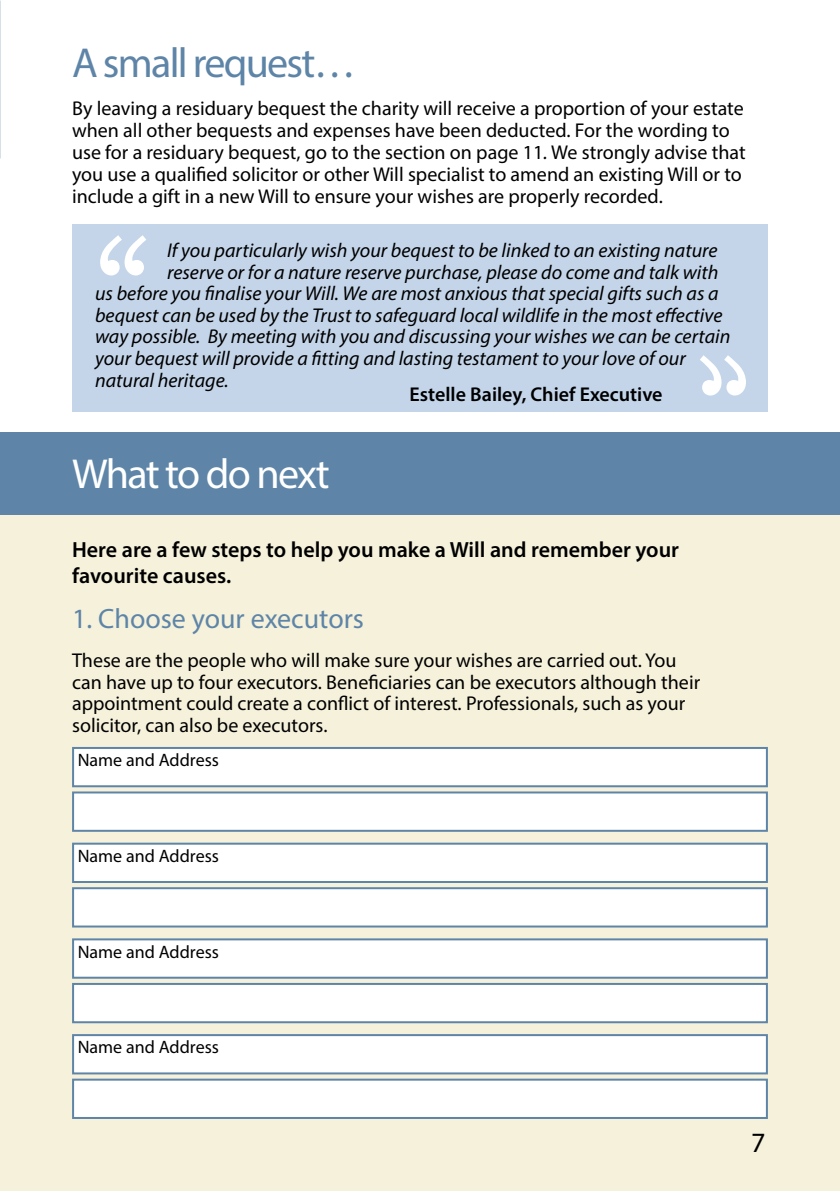
<style>
.page{position:relative;width:840px;height:1191px;background:#fff}
.page>*{position:absolute;margin:0;border:0;box-sizing:border-box;transform-origin:0 0}
.t1{font:140px "Bookman Old Style";color:#fff}
.t2{font:42px "Myriad Pro";letter-spacing:-.04em;color:#5e85a7}
.t3{font:42px "Myriad Pro";letter-spacing:-.04em;color:#fff}
.t4{font:28px "Myriad Pro";color:#5e85a7}
.t5{font:28px "Myriad Pro";color:#000}
.t6{font:600 22px/26.4px "Myriad Pro";color:#000}
.t7{font:20px/21.8px "Myriad Pro";color:#000}
.t8{font:italic 20px "Myriad Pro";color:#000}
.t9{font:600 20px "Myriad Pro";color:#000}
.t10{font:18px "Myriad Pro";color:#000}
.s1{font-style:italic}
</style>
<div class="page">
<hr style="left:0;top:77px;width:1px;height:1033px;background:#b0cbda">
<div style="left:72px;top:224px;width:695px;height:187px;background:#c4d5ea"></div>
<div style="left:0;top:493px;width:839px;height:698px;background:#f5f1db"></div>
<div style="left:0;top:432px;width:839px;height:82px;background:#5e85a7"></div>
<div style="left:72px;top:747px;width:695px;height:40px;background:#fff;border:2px solid #5e85a7"></div>
<div style="left:72px;top:791px;width:695px;height:40px;background:#fff;border:2px solid #5e85a7"></div>
<div style="left:72px;top:842px;width:695px;height:41px;background:#fff;border:2px solid #5e85a7"></div>
<div style="left:72px;top:887px;width:695px;height:40px;background:#fff;border:2px solid #5e85a7"></div>
<div style="left:72px;top:938px;width:695px;height:40px;background:#fff;border:2px solid #5e85a7"></div>
<div style="left:72px;top:983px;width:695px;height:40px;background:#fff;border:2px solid #5e85a7"></div>
<div style="left:72px;top:1034px;width:695px;height:40px;background:#fff;border:2px solid #5e85a7"></div>
<div style="left:72px;top:1078px;width:695px;height:41px;background:#fff;border:2px solid #5e85a7"></div>
<h2 class="t2" style="left:72px;top:37px;width:285px">A small request…</h2>
<p class="t7" style="left:72px;top:97px;width:674px">By leaving a residuary bequest the charity will receive a proportion of your estate when all other bequests and expenses have been deducted. For the wording to use for a residuary bequest, go to the section on page 11<span class="s1">.</span> We strongly advise that you use a qualified solicitor or other Will specialist to amend an existing Will or to include a gift in a new Will to ensure your wishes are properly recorded.</p>
<h1 class="t1" style="left:95px;top:197px;width:57px">“</h1>
<p class="t8" style="left:167px;top:238px;width:551px">If you particularly wish your bequest to be linked to an existing nature</p>
<p class="t8" style="left:167px;top:259px;width:552px">reserve or for a nature reserve purchase, please do come and talk with</p>
<p class="t8" style="left:95px;top:281px;width:624px">us before you finalise your Will. We are most anxious that special gifts such as a</p>
<p class="t8" style="left:95px;top:303px;width:628px">bequest can be used by the Trust to safeguard local wildlife in the most effective</p>
<p class="t8" style="left:95px;top:324px;width:636px">way possible. By meeting with you and discussing your wishes we can be certain</p>
<p class="t8" style="left:95px;top:346px;width:592px">your bequest will provide a fitting and lasting testament to your love of our</p>
<p class="t8" style="left:95px;top:367px;width:135px">natural heritage.</p>
<p class="t9" style="left:409px;top:381px;width:254px">Estelle Bailey, Chief Executive</p>
<h2 class="t3" style="left:72px;top:448px;width:259px">What to do next</h2>
<p class="t6" style="left:72px;top:536px;width:608px">Here are a few steps to help you make a Will and remember your favourite causes.</p>
<h3 class="t4" style="left:72px;top:601px;width:293px">1. Choose your executors</h3>
<p class="t7" style="left:72px;top:649px;width:629px">These are the people who will make sure your wishes are carried out. You can have up to four executors. Beneficiaries can be executors although their appointment could create a conflict of interest. Professionals, such as your solicitor, can also be executors.</p>
<p class="t10" style="left:78px;top:749px;width:143px">Name and Address</p>
<p class="t10" style="left:78px;top:844px;width:143px">Name and Address</p>
<p class="t10" style="left:78px;top:940px;width:143px">Name and Address</p>
<p class="t10" style="left:78px;top:1036px;width:143px">Name and Address</p>
<h3 class="t5" style="left:750px;top:1125px;width:16px">7</h3>
</div>
